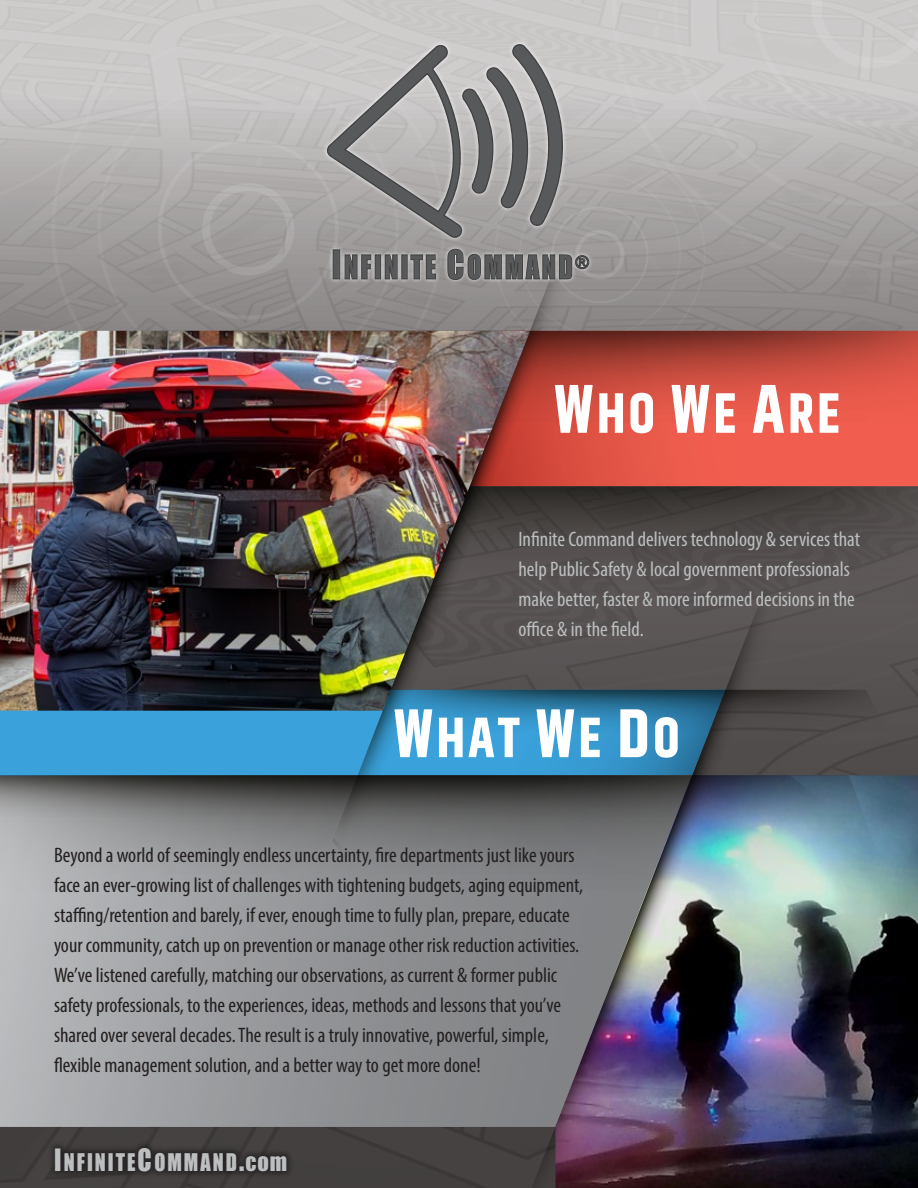
<style>
.page{position:relative;width:918px;height:1188px;background:#fff}
.page>*{position:absolute;margin:0;border:0;box-sizing:border-box;transform-origin:0 0}
.t1{font:700 57px "Khand";letter-spacing:.06em;color:#fff;scale:.94 1}
.t2{font:30.3px "Impact MT Std";letter-spacing:.1em;color:#58595b;scale:.85 1}
.t3{font:22.5px "Impact MT Std";letter-spacing:.1em;color:#bcbec0;scale:.9 1}
.t4{font:condensed 21px/30px "Myriad Pro";color:#231f20}
.t5{font:condensed 21px/30px "Myriad Pro";color:#bcbec0}
.s1{font-size:36.75px}
.s2{font-size:69px}
.s3{font-size:28.5px}
</style>
<div class="page">
<img style="left:0;top:0;width:918px;height:1188px">
<div style="left:202px;top:183px;width:92px;height:92px;border:8px solid #fff;border-radius:50%"></div>
<svg style="left:612px;top:0;width:306px;height:267px"></svg>
<div style="left:575px;top:230px;width:50px;height:49px;border:4px solid #fff;border-radius:50%"></div>
<div style="left:0;top:711px;width:224px;height:64px;background:#3aa1da"></div>
<div style="left:224px;top:711px;width:108px;height:64px;background:#3aa1da"></div>
<svg style="left:580px;top:461px;width:338px;height:25px"></svg>
<svg style="left:580px;top:331px;width:338px;height:130px"></svg>
<svg style="left:580px;top:486px;width:338px;height:166px"></svg>
<svg style="left:786px;top:690px;width:112px;height:58px"></svg>
<img style="left:0;top:331px;width:332px;height:380px">
<img style="left:786px;top:775px;width:132px;height:413px">
<svg style="left:0;top:940px;width:518px;height:187px"></svg>
<img style="left:332px;top:285px;width:248px;height:490px">
<img style="left:518px;top:588px;width:268px;height:600px">
<svg style="left:0;top:775px;width:909px;height:165px"></svg>
<div style="left:322px;top:39px;width:272px;height:246px;background:#fff;opacity:.75"></div>
<svg style="left:327px;top:44px;width:238px;height:195px"></svg>
<div style="left:333px;top:250px;width:7px;height:29px;border:1px solid #414142"></div>
<svg style="left:345px;top:254px;width:26px;height:25px"></svg>
<div style="left:375px;top:255px;width:6px;height:24px;border:1px solid #414142"></div>
<svg style="left:385px;top:254px;width:13px;height:25px"></svg>
<svg style="left:411px;top:254px;width:25px;height:25px"></svg>
<svg style="left:448px;top:249px;width:141px;height:31px"></svg>
<div style="left:48px;top:1140px;width:246px;height:39px;background:#231f20;opacity:.76"></div>
<h2 class="t2" style="left:332px;top:247px;width:304px"><span class="s1">I</span>NF INITE <span class="s1">C</span>OMMAND<sup>®</sup></h2>
<h1 class="t1" style="left:555px;top:373px;width:305px"><span class="s2">W</span>HO <span class="s2">W</span>E <span class="s2">A</span>RE</h1>
<p class="t5" style="left:518px;top:524px;width:343px">Infinite Command delivers technology &amp; services that help Public Safety &amp; local government professionals make better, faster &amp; more informed decisions in the office &amp; in the field.</p>
<h1 class="t1" style="left:394px;top:697px;width:305px"><span class="s2">W</span>HAT <span class="s2">W</span>E <span class="s2">D</span>O</h1>
<p class="t4" style="left:54px;top:840px;width:531px">Beyond a world of seemingly endless uncertainty, fire departments just like yours face an ever-growing list of challenges with tightening budgets, aging equipment, staffing/retention and barely, if ever, enough time to fully plan, prepare, educate your community, catch up on prevention or manage other risk reduction activities.<br>We’ve listened carefully, matching our observations, as current &amp; former public safety professionals, to the experiences, ideas, methods and lessons that you’ve shared over several decades. The result is a truly innovative, powerful, simple, flexible management solution, and a better way to get more done!</p>
<p class="t3" style="left:54px;top:1147px;width:261px"><span class="s3">I</span>NFINITE<span class="s3">C</span>OMMAND<span class="s3">.</span>com</p>
</div>
